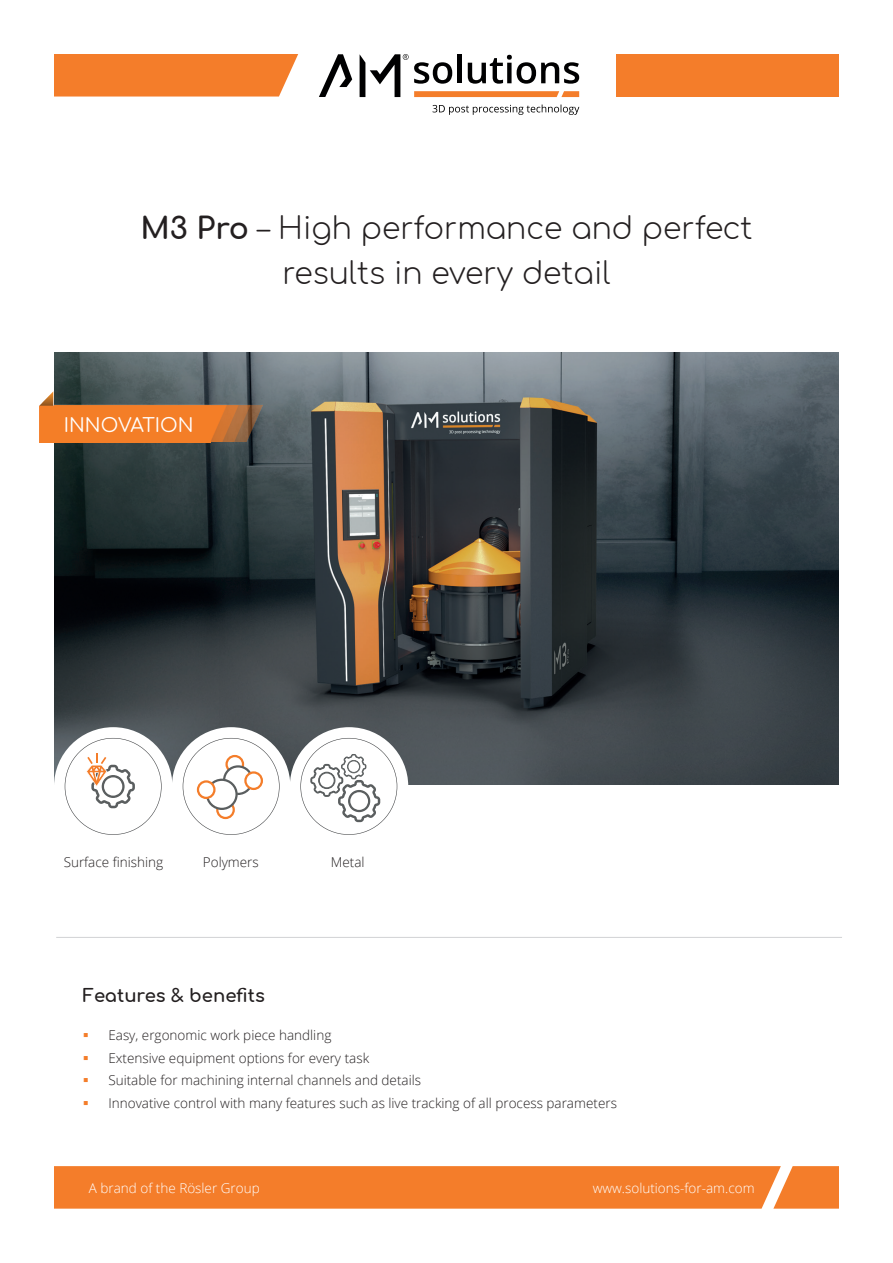
<style>
.page{position:relative;width:893px;height:1263px;background:#fff}
.page>*{position:absolute;margin:0;border:0;box-sizing:border-box;transform-origin:0 0}
.t1{font:300 30px/45px "Comfortaa";color:#231f20;text-align:center}
.t2{font:19.05px "Comfortaa";color:#fff}
.t3{font:700 18px "Comfortaa";color:#231f20}
.t4{font:300 13.5px/22.5px "Open Sans";color:#231f20}
.t5{font:300 13.5px "Open Sans";color:#fff}
.s1{font-weight:700}
</style>
<div class="page">
<img style="left:54px;top:353px;width:785px;height:431px">
<div style="left:54px;top:1166px;width:785px;height:42px;background:#f47d2a"></div>
<div style="left:54px;top:54px;width:244px;height:43px;background:#f47d2a"></div>
<div style="left:617px;top:54px;width:222px;height:43px;background:#f47d2a"></div>
<hr style="left:56px;top:937px;width:786px;height:1px;background:#d1d2d4">
<div style="left:54px;top:727px;width:118px;height:119px;background:#fff;border-radius:50%"></div>
<svg style="left:65px;top:738px;width:97px;height:97px"></svg>
<svg style="left:432px;top:105px;width:147px;height:10px"></svg>
<svg style="left:319px;top:54px;width:33px;height:43px"></svg>
<svg style="left:360px;top:54px;width:219px;height:43px"></svg>
<div style="left:290px;top:727px;width:118px;height:119px;background:#fff;border-radius:50%"></div>
<svg style="left:300px;top:738px;width:97px;height:97px"></svg>
<div style="left:172px;top:727px;width:118px;height:119px;background:#fff;border-radius:50%"></div>
<svg style="left:183px;top:738px;width:97px;height:97px"></svg>
<div style="left:224px;top:766px;width:28px;height:28px;background:#fff;border-radius:50%"></div>
<div style="left:223px;top:765px;width:30px;height:30px;border:2px solid #5a5e5f;border-radius:50%"></div>
<svg style="left:217px;top:801px;width:17px;height:17px"></svg>
<div style="left:216px;top:800px;width:19px;height:19px;border:2px solid #f47d2a;border-radius:50%"></div>
<div style="left:207px;top:780px;width:30px;height:29px;background:#fff;border-radius:50%"></div>
<div style="left:206px;top:779px;width:32px;height:31px;border:2px solid #5a5e5f;border-radius:50%"></div>
<svg style="left:198px;top:781px;width:16px;height:17px"></svg>
<div style="left:197px;top:780px;width:19px;height:19px;border:2px solid #f47d2a;border-radius:50%"></div>
<svg style="left:245px;top:772px;width:17px;height:17px"></svg>
<div style="left:244px;top:771px;width:19px;height:19px;border:2px solid #f47d2a;border-radius:50%"></div>
<img style="left:40px;top:391px;width:14px;height:51px">
<img style="left:54px;top:391px;width:209px;height:51px">
<h1 class="t1" style="left:140px;top:201px;width:614px"><span class="s1">M3 Pro</span> – High performance and perfect results in every detail</h1>
<h2 class="t2" style="left:64px;top:408px;width:131px">INNOVATION</h2>
<p class="t4" style="left:64px;top:850px;width:101px">Surface finishing</p>
<p class="t4" style="left:203px;top:850px;width:57px">Polymers</p>
<p class="t4" style="left:331px;top:850px;width:35px">Metal</p>
<h3 class="t3" style="left:83px;top:979px;width:184px">Features &amp; benefits</h3>
<p class="t4" style="left:108px;top:1024px;width:510px">Easy, ergonomic work piece handling<br>Extensive equipment options for every task<br>Suitable for machining internal channels and details<br>Innovative control with many features such as live tracking of all process parameters</p>
<p class="t5" style="left:89px;top:1178px;width:172px">A brand of the Rösler Group</p>
<p class="t5" style="left:593px;top:1178px;width:163px">www.solutions-for-am.com</p>
</div>
